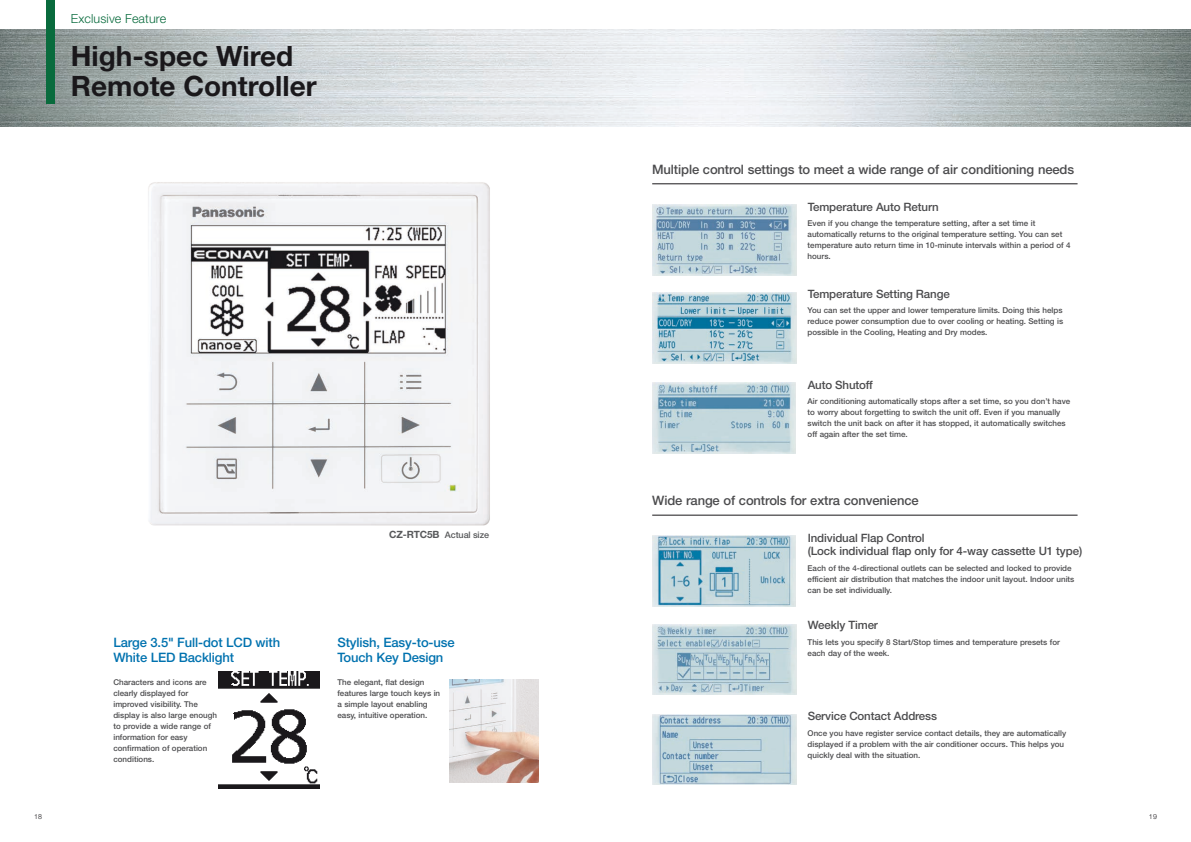
<style>
.page{position:relative;width:1191px;height:842px;background:#fff}
.page>*{position:absolute;margin:0;border:0;box-sizing:border-box;transform-origin:0 0}
.t1{font:700 28px/30px "Helvetica Neue LT Std";color:#1a181b}
.t2{font:500 13px "Helvetica Neue LT Std";letter-spacing:-.01em;color:#4c4c4e}
.t3{font:500 13px/15px "Helvetica Neue LT Std";letter-spacing:-.01em;color:#0072af}
.t4{font:300 12.5px "Helvetica Neue LT Std";letter-spacing:.01em;color:#096b3d}
.t5{font:500 11.5px/13.3px "Helvetica Neue LT Std";letter-spacing:-.01em;color:#4c4c4e}
.t6{font:500 9px "Helvetica Neue LT Std";letter-spacing:-.01em;color:#58595b}
.t7{font:500 8px/11px "Helvetica Neue LT Std";color:#4c4c4e}
.t8{font:300 7px "Helvetica Neue LT Std";color:#1a181b}
.s1{font-weight:700;font-size:10px}
</style>
<div class="page">
<img style="left:0;top:126px;width:545px;height:555px">
<img style="left:652px;top:293px;width:144px;height:70px">
<img style="left:652px;top:383px;width:144px;height:70px">
<img style="left:652px;top:204px;width:144px;height:71px">
<img style="left:449px;top:680px;width:90px;height:102px">
<img style="left:219px;top:671px;width:100px;height:118px">
<img style="left:652px;top:624px;width:144px;height:71px">
<img style="left:652px;top:714px;width:144px;height:71px">
<img style="left:652px;top:536px;width:144px;height:70px">
<hr style="left:652px;top:515px;width:425px;height:1px;background:#1a181b">
<img style="left:0;top:30px;width:1191px;height:96px">
<div style="left:46px;top:0;width:9px;height:104px;background:#096b3d"></div>
<hr style="left:652px;top:184px;width:425px;height:1px;background:#1a181b">
<h3 class="t4" style="left:71px;top:11px;width:97px">Exclusive Feature</h3>
<h1 class="t1" style="left:71px;top:41px;width:247px">High-spec Wired<br>Remote Controller</h1>
<p class="t6" style="left:389px;top:530px;width:101px"><span class="s1">CZ-RTC5B</span> Actual size</p>
<h2 class="t3" style="left:113px;top:635px;width:168px">Large 3.5" Full-dot LCD with<br>White LED Backlight</h2>
<h2 class="t3" style="left:337px;top:635px;width:119px">Stylish, Easy-to-use<br>Touch Key Design</h2>
<p class="t7" style="left:113px;top:677px;width:105px">Characters and icons are clearly displayed for improved visibility. The display is also large enough to provide a wide range of information for easy confirmation of operation conditions.</p>
<p class="t7" style="left:337px;top:677px;width:104px">The elegant, flat design features large touch keys in a simple layout enabling easy, intuitive operation.</p>
<h2 class="t2" style="left:652px;top:162px;width:423px">Multiple control settings to meet a wide range of air conditioning needs</h2>
<h3 class="t5" style="left:807px;top:200px;width:133px">Temperature Auto Return</h3>
<p class="t7" style="left:807px;top:218px;width:264px">Even if you change the temperature setting, after a set time it automatically returns to the original temperature setting. You can set temperature auto return time in 10-minute intervals within a period of 4 hours.</p>
<h3 class="t5" style="left:807px;top:287px;width:144px">Temperature Setting Range</h3>
<p class="t7" style="left:807px;top:305px;width:257px;text-align:justify">You can set the upper and lower temperature limits. Doing this helps reduce power consumption due to over cooling or heating. Setting is possible in the Cooling, Heating and Dry modes.</p>
<h3 class="t5" style="left:807px;top:378px;width:67px">Auto Shutoff</h3>
<p class="t7" style="left:807px;top:396px;width:264px">Air conditioning automatically stops after a set time, so you don’t have to worry about forgetting to switch the unit off. Even if you manually switch the unit back on after it has stopped, it automatically switches off again after the set time.</p>
<h2 class="t2" style="left:652px;top:493px;width:268px">Wide range of controls for extra convenience</h2>
<h3 class="t5" style="left:807px;top:531px;width:276px">Individual Flap Control<br>(Lock individual flap only for 4-way cassette U1 type)</h3>
<p class="t7" style="left:807px;top:562px;width:268px">Each of the 4-directional outlets can be selected and locked to provide efficient air distribution that matches the indoor unit layout. Indoor units can be set individually.</p>
<h3 class="t5" style="left:807px;top:619px;width:72px">Weekly Timer</h3>
<p class="t7" style="left:807px;top:636px;width:254px">This lets you specify 8 Start/Stop times and temperature presets for each day of the week.</p>
<h3 class="t5" style="left:807px;top:710px;width:131px">Service Contact Address</h3>
<p class="t7" style="left:807px;top:727px;width:260px">Once you have register service contact details, they are automatically displayed if a problem with the air conditioner occurs. This helps you quickly deal with the situation.</p>
<p class="t8" style="left:34px;top:812px;width:10px">18</p>
<p class="t8" style="left:1148px;top:812px;width:10px">19</p>
</div>
